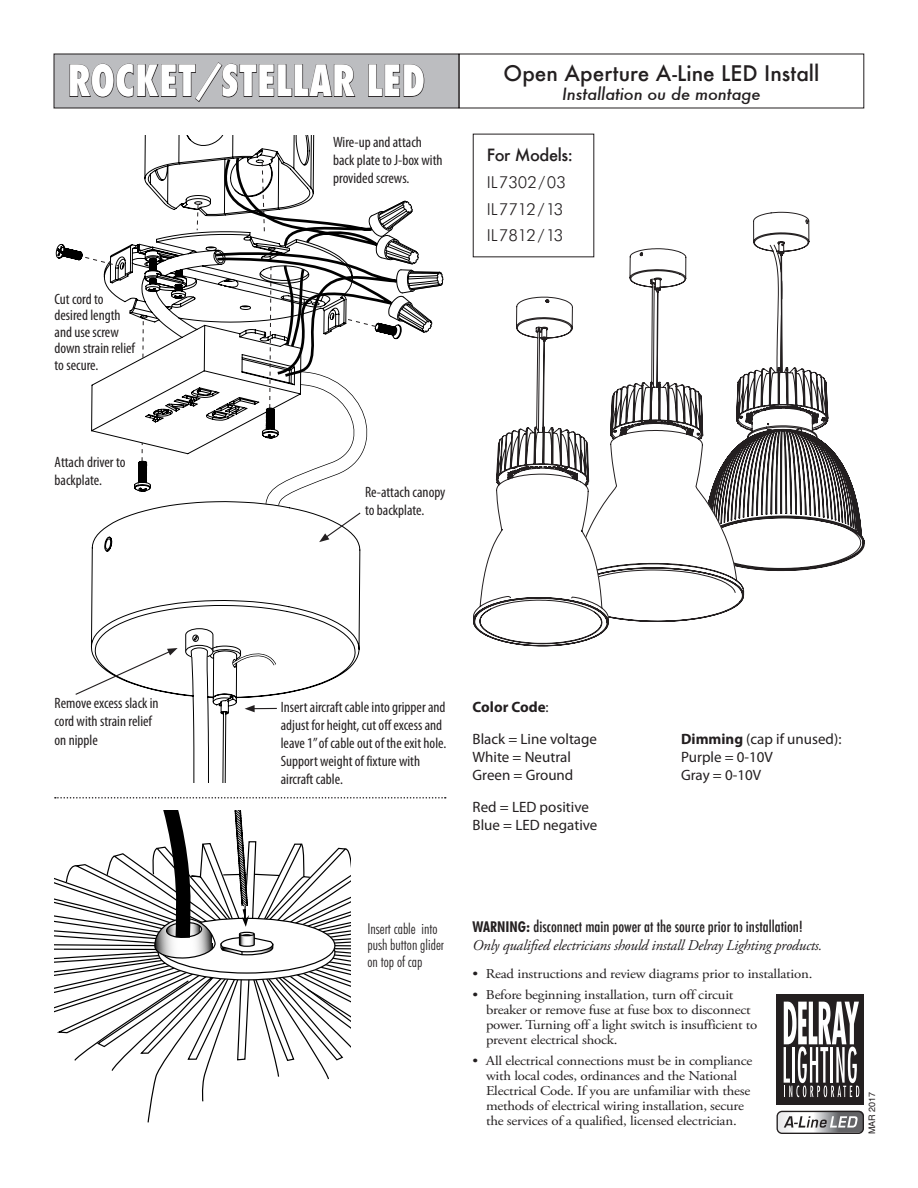
<style>
.page{position:relative;width:918px;height:1188px;background:#fff}
.page>*{position:absolute;margin:0;border:0;box-sizing:border-box;transform-origin:0 0}
.t1{font:800 condensed 42px "Futura";color:#fff;scale:.9 1}
.t2{font:500 21px "Futura";color:#231f20}
.t3{font:300 16.5px "Futura BT";color:#231f20}
.t4{font:italic 500 16.5px "Futura";letter-spacing:-.01em;color:#231f20}
.t5{font:500 16.5px "Futura";letter-spacing:-.025em;color:#231f20}
.t6{font:condensed 15px/18px "Myriad Pro";color:#231f20}
.t7{font:italic 15px/18px "Adobe Garamond Pro";letter-spacing:-.015em;color:#231f20}
.t8{font:15px "Myriad Pro";color:#231f20}
.t9{font:300 condensed 15px/16.5px "Futura BT";color:#231f20}
.t10{font:700 15px "Myriad Pro";color:#231f20}
.t11{font:13.5px/15px "Adobe Garamond Pro";letter-spacing:-.015em;color:#231f20;scale:1.1 1}
.t12{font:9px "Helvetica";color:#231f20}
.s1{font-weight:400}
.s2{font-weight:700}
.s3{font-family:"Futura BT";font-weight:700;font-style:normal;font-stretch:condensed}
.s4{font-family:"Futura";font-weight:500;font-style:normal;font-stretch:condensed}
</style>
<div class="page">
<svg style="left:54px;top:877px;width:275px;height:246px"></svg>
<svg style="left:65px;top:847px;width:286px;height:215px"></svg>
<svg style="left:109px;top:810px;width:202px;height:150px"></svg>
<svg style="left:54px;top:54px;width:810px;height:54px"></svg>
<div style="left:777px;top:994px;width:87px;height:110px;background:#231f20"></div>
<svg style="left:784px;top:1001px;width:75px;height:96px"></svg>
<div style="left:777px;top:1111px;width:87px;height:23px;border:1px solid #231f20;border-radius:5px"></div>
<svg style="left:778px;top:1111px;width:86px;height:22px"></svg>
<svg style="left:744px;top:212px;width:120px;height:359px"></svg>
<svg style="left:566px;top:248px;width:178px;height:374px"></svg>
<svg style="left:473px;top:296px;width:136px;height:350px"></svg>
<svg style="left:55px;top:135px;width:306px;height:648px"></svg>
<svg style="left:143px;top:316px;width:1px;height:42px"></svg>
<svg style="left:142px;top:443px;width:1px;height:18px"></svg>
<svg style="left:85px;top:257px;width:34px;height:9px"></svg>
<svg style="left:197px;top:204px;width:1px;height:27px"></svg>
<svg style="left:229px;top:650px;width:50px;height:18px"></svg>
<svg style="left:185px;top:628px;width:29px;height:30px"></svg>
<svg style="left:245px;top:705px;width:32px;height:7px"></svg>
<svg style="left:213px;top:155px;width:231px;height:387px"></svg>
<svg style="left:74px;top:648px;width:104px;height:48px"></svg>
<svg style="left:55px;top:797px;width:391px;height:2px"></svg>
<p class="t1" style="left:68px;top:54px;width:399px">ROCKET/STELLAR LED</p>
<p class="t6" style="left:55px;top:291px;width:82px;line-height:16.5px">Cut cord to desired length and use screw down strain relief to secure.</p>
<p class="t6" style="left:55px;top:453px;width:72px">Attach driver to backplate.</p>
<p class="t6" style="left:333px;top:133px;width:111px">Wire-up and attach back plate to J-box with provided screws.</p>
<p class="t6" style="left:365px;top:483px;width:82px">Re-attach canopy to backplate.</p>
<p class="t2" style="left:504px;top:58px;width:317px">Open Aperture A-Line LED Install</p>
<p class="t4" style="left:562px;top:83px;width:200px">Installation ou de montage</p>
<p class="t5" style="left:487px;top:144px;width:88px">For Models:</p>
<p class="t3" style="left:487px;top:172px;width:81px">IL7302/03</p>
<p class="t3" style="left:487px;top:199px;width:78px">IL7712/13</p>
<p class="t3" style="left:487px;top:225px;width:78px">IL7812/13</p>
<p class="t6" style="left:55px;top:694px;width:106px">Remove excess slack in cord with strain relief on nipple</p>
<p class="t6" style="left:281px;top:698px;width:167px">Insert aircraft cable into gripper and adjust for height, cut off excess and leave 1” of cable out of the exit hole.<br>Support weight of fixture with aircraft cable.</p>
<p class="t10" style="left:473px;top:698px;width:78px">Color Code<span class="s1">:</span></p>
<p class="t8" style="left:473px;top:730px;width:126px">Black = Line voltage</p>
<p class="t8" style="left:473px;top:748px;width:100px">White = Neutral</p>
<p class="t8" style="left:473px;top:766px;width:102px">Green = Ground</p>
<p class="t8" style="left:473px;top:797px;width:118px">Red = LED positive</p>
<p class="t8" style="left:473px;top:816px;width:126px">Blue = LED negative</p>
<p class="t8" style="left:681px;top:729px;width:162px"><span class="s2">Dimming</span> (cap if unused):</p>
<p class="t8" style="left:681px;top:747px;width:93px">Purple = 0-10V</p>
<p class="t8" style="left:681px;top:766px;width:82px">Gray = 0-10V</p>
<p class="t9" style="left:368px;top:920px;width:78px">Insert cable into push button glider on top of cap</p>
<p class="t7" style="left:472px;top:919px;width:351px"><span class="s3">WARNING:</span> <span class="s4">disconnect main power at the source prior to installation!<br></span>Only qualified electricians should install Delray Lighting products.</p>
<p class="t11" style="left:472px;top:967px;width:311px">• Read instructions and review diagrams prior to installation.</p>
<p class="t11" style="left:486px;top:988px;width:248px;text-indent:-14px">• Before beginning installation, turn off circuit breaker or remove fuse at fuse box to disconnect power. Turning off a light switch is insufficient to prevent electrical shock.</p>
<p class="t11" style="left:486px;top:1054px;width:244px;text-indent:-14px">• All electrical connections must be in compliance with local codes, ordinances and the National Electrical Code. If you are unfamiliar with these methods of electrical wiring installation, secure the services of a qualified, licensed electrician.</p>
<p class="t12" style="left:865px;top:1134px;width:44px;rotate:-90deg">MAR 2017</p>
</div>
